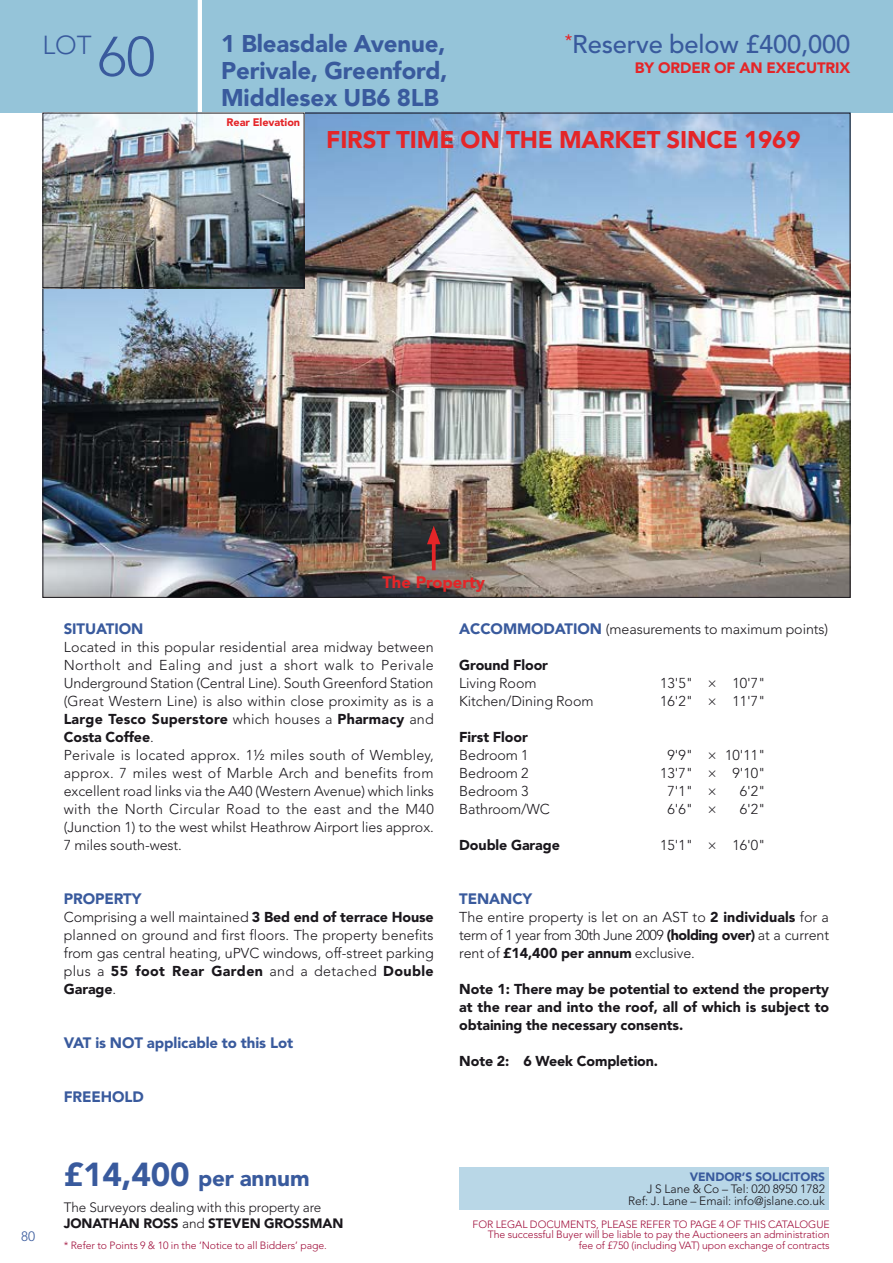
<style>
.page{position:relative;width:893px;height:1263px;background:#fff}
.page>*{position:absolute;margin:0;border:0;box-sizing:border-box;transform-origin:0 0}
.t1{font:300 25.8px "Avenir LT Std";color:#395a9d}
.t2{font:500 25.5px "Avenir LT Std";letter-spacing:-.005em;color:#395a9d}
.t3{font:900 24px/27px "Avenir LT Std";letter-spacing:-.005em;color:#395a9d;text-align:justify}
.t4{font:900 24px "Avenir LT Std";letter-spacing:-.005em;color:#e42528}
.t5{font:900 22.5px "Avenir LT Std";letter-spacing:-.005em;color:#395a9d}
.t6{font:900 16.5px "Avenir LT Std";color:#e42528}
.t7{font:900 15px "Avenir LT Std";letter-spacing:-.005em;color:#395a9d}
.t8{font:900 15px "Avenir LT Std";letter-spacing:-.005em;color:#e42528}
.t9{font:300 14.25px/18px "Avenir LT Std";letter-spacing:-.005em;color:#1a171c;text-align:justify}
.t10{font:900 14.25px/18px "Avenir LT Std";letter-spacing:-.005em;color:#1a171c;text-align:justify}
.t11{font:300 13.5px/16.5px "Avenir LT Std";letter-spacing:-.005em;color:#1a171c}
.t12{font:300 13.5px "Avenir LT Std";color:#395a9d}
.t13{font:300 12px/12px "Avenir LT Std";letter-spacing:-.005em;color:#1a171c;text-align:right}
.t14{font:900 12px "Avenir LT Std";letter-spacing:-.005em;color:#395a9d}
.t15{font:900 10.8px "Avenir LT Std";letter-spacing:-.005em;color:#e42528}
.t16{font:300 10.5px/10.5px "Avenir LT Std";letter-spacing:-.005em;color:#a00f3b;text-align:right}
.s1{font-size:55.5px}
.s2{font-weight:900}
.s3{font-weight:900;font-size:15px;color:#395a9d}
.s4{font-size:33px}
</style>
<div class="page">
<div style="left:0;top:0;width:893px;height:113px;background:#95c4d9"></div>
<hr style="left:198px;top:0;width:4px;height:113px;background:#fff">
<img style="left:45px;top:115px;width:803px;height:481px">
<div style="left:459px;top:1167px;width:370px;height:43px;background:#b9d7e7"></div>
<img style="left:45px;top:115px;width:257px;height:171px">
<div style="left:43px;top:113px;width:261px;height:175px;border:1px solid #1a171c"></div>
<svg style="left:432px;top:544px;width:4px;height:26px"></svg>
<svg style="left:427px;top:526px;width:13px;height:18px"></svg>
<h1 class="t1" style="left:43px;top:30px;width:114px">LOT <span class="s1">60</span></h1>
<h3 class="t3" style="left:221px;top:30px;width:228px">1 Bleasdale Avenue, Perivale, Greenford, Middlesex UB6 8LB</h3>
<h2 class="t2" style="left:565px;top:30px;width:287px"><sup>*</sup>Reserve below £400,000</h2>
<p class="t8" style="left:635px;top:58px;width:217px">BY ORDER OF AN EXECUTRIX</p>
<p class="t15" style="left:227px;top:115px;width:75px">Rear Elevation</p>
<h3 class="t4" style="left:326px;top:125px;width:476px">FIRST TIME ON THE MARKET SINCE 1969</h3>
<p class="t12" style="left:21px;top:1229px;width:15px">80</p>
<p class="t6" style="left:382px;top:572px;width:104px">The Property</p>
<p class="t7" style="left:64px;top:619px;width:81px">SITUATION</p>
<p class="t9" style="left:64px;top:638px;width:372px;text-align:left">Located in this popular residential area midway between Northolt and Ealing and just a short walk to Perivale Underground Station (Central Line). South Greenford Station (Great Western Line) is also within close proximity as is a <span class="s2">Large Tesco Superstore</span> which houses a <span class="s2">Pharmacy</span> and <span class="s2">Costa Coffee</span>.<br>Perivale is located approx. 1½ miles south of Wembley, approx. 7 miles west of Marble Arch and benefits from excellent road links via the A40 (Western Avenue) which links with the North Circular Road to the east and the M40 (Junction 1) to the west whilst Heathrow Airport lies approx.<br>7 miles south-west.</p>
<p class="t7" style="left:64px;top:889px;width:79px">PROPERTY</p>
<p class="t9" style="left:64px;top:908px;width:372px">Comprising a well maintained <span class="s2">3 Bed end of terrace House </span>planned on ground and first floors. The property benefits from gas central heating, uPVC windows, off-street parking plus a <span class="s2">55 foot Rear Garden</span> and a detached <span class="s2">Double Garage</span>.</p>
<p class="t7" style="left:64px;top:1033px;width:231px">VAT is NOT applicable to this Lot</p>
<p class="t7" style="left:64px;top:1087px;width:82px">FREEHOLD</p>
<p class="t9" style="left:459px;top:620px;width:370px"><span class="s3">ACCOMMODATION</span> (measurements to maximum points)</p>
<p class="t10" style="left:459px;top:656px;width:90px">Ground Floor</p>
<p class="t9" style="left:459px;top:674px;width:79px">Living Room</p>
<p class="t9" style="left:660px;top:674px;width:107px">13'5" × 10'7"</p>
<p class="t9" style="left:459px;top:692px;width:136px">Kitchen/Dining Room</p>
<p class="t9" style="left:660px;top:692px;width:107px">16'2" × 11'7"</p>
<p class="t10" style="left:459px;top:728px;width:70px">First Floor</p>
<p class="t9" style="left:459px;top:746px;width:71px">Bedroom 1</p>
<p class="t9" style="left:667px;top:746px;width:99px">9'9" × 10'11"</p>
<p class="t9" style="left:459px;top:764px;width:71px">Bedroom 2</p>
<p class="t9" style="left:660px;top:764px;width:107px">13'7" × 9'10"</p>
<p class="t9" style="left:459px;top:782px;width:71px">Bedroom 3</p>
<p class="t9" style="left:667px;top:782px;width:51px">7'1" ×</p>
<p class="t9" style="left:740px;top:782px;width:27px">6'2"</p>
<p class="t9" style="left:459px;top:800px;width:92px">Bathroom/WC</p>
<p class="t9" style="left:667px;top:800px;width:51px">6'6" ×</p>
<p class="t9" style="left:740px;top:800px;width:27px">6'2"</p>
<p class="t10" style="left:459px;top:836px;width:102px">Double Garage</p>
<p class="t9" style="left:660px;top:836px;width:107px">15'1" × 16'0"</p>
<p class="t7" style="left:459px;top:889px;width:75px">TENANCY</p>
<p class="t9" style="left:459px;top:908px;width:371px">The entire property is let on an AST to <span class="s2">2 individuals</span> for a term of 1 year from 30th June 2009 <span class="s2">(holding over)</span> at a current rent of <span class="s2">£14,400 per annum</span> exclusive.</p>
<p class="t10" style="left:459px;top:980px;width:372px">Note 1: There may be potential to extend the property at the rear and into the roof, all of which is subject to obtaining the necessary consents.</p>
<p class="t10" style="left:459px;top:1052px;width:200px">Note 2: 6 Week Completion.</p>
<h3 class="t5" style="left:64px;top:1164px;width:247px"><span class="s4">£14,400</span> per annum</h3>
<p class="t14" style="left:690px;top:1169px;width:137px">VENDOR’S SOLICITORS</p>
<p class="t13" style="left:628px;top:1182px;width:199px">J S Lane &amp; Co – Tel: 020 8950 1782<br>Ref: J. Lane – Email: info@jslane.co.uk</p>
<p class="t11" style="left:64px;top:1199px;width:281px">The Surveyors dealing with this property are<br><span class="s2">JONATHAN ROSS</span> and <span class="s2">STEVEN GROSSMAN</span></p>
<p class="t16" style="left:473px;top:1219px;width:359px">FOR LEGAL DOCUMENTS, PLEASE REFER TO PAGE 4 OF THIS CATALOGUE<br>The successful Buyer will be liable to pay the Auctioneers an administration fee of £750 (including VAT) upon exchange of contracts</p>
<p class="t16" style="left:64px;top:1240px;width:265px">* Refer to Points 9 &amp; 10 in the ‘Notice to all Bidders’ page.</p>
</div>
